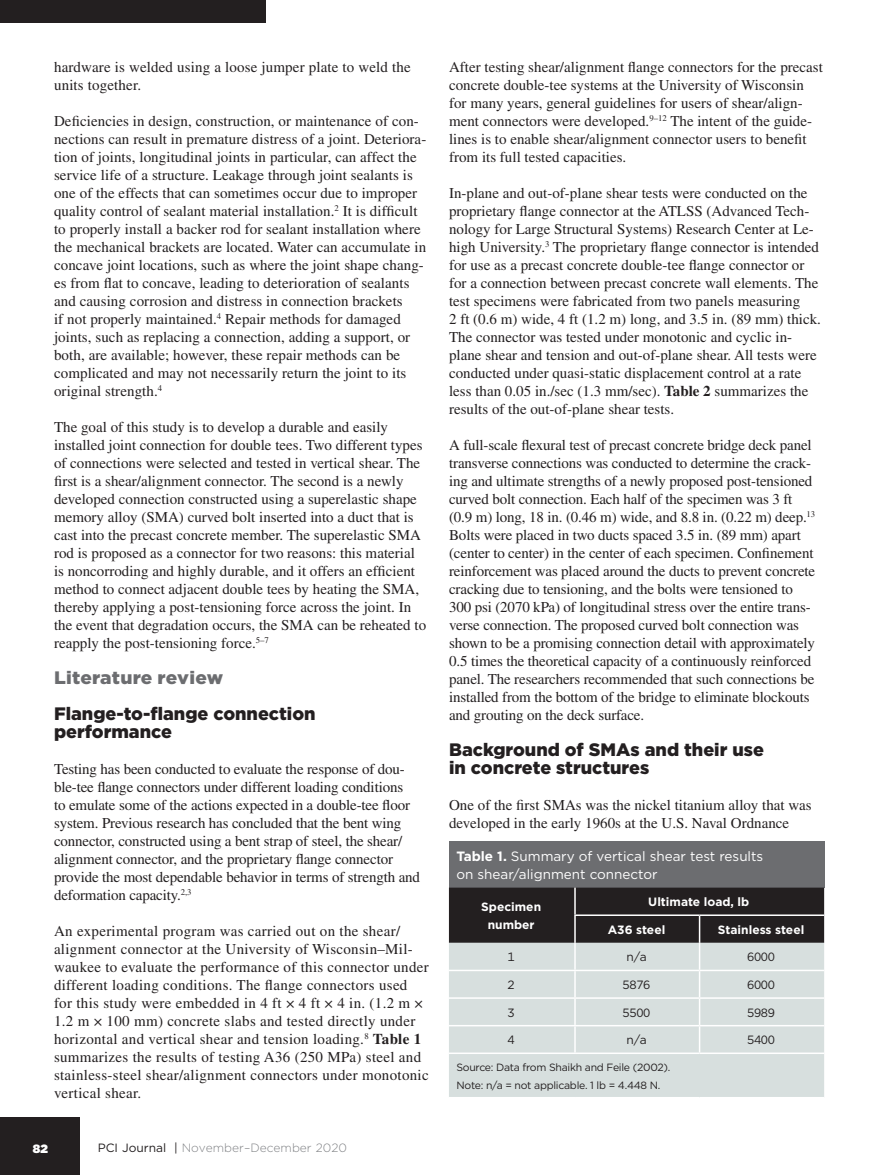
<style>
.page{position:relative;width:878px;height:1175px;background:#fff}
.page>*{position:absolute;margin:0;border:0;box-sizing:border-box;transform-origin:0 0}
.Subhead2{font:900 18px/18px "Gotham";color:#231f20}
.Subhead{font:900 18px "Gotham";letter-spacing:.01em;color:#6c6d70;scale:1.06 1}
.Body{font:15px/18px "Times LT Std";color:#231f20}
.Body-2{font:15px/18px "Times LT Std";letter-spacing:.02em;color:#231f20}
.Table_title_head{font:13.5px/18px "Gotham";color:#fff}
.Table_head_bold{font:700 12px/18px "Gotham";color:#fff;text-align:center}
.Table_body_centered{font:12px "Gotham";letter-spacing:-.025em;color:#231f20}
.t1{font:300 12px "Gotham";color:#808285}
.t2{font:900 12px "Gotham";color:#fff}
.Table_note{font:10.5px/18px "Gotham";letter-spacing:-.025em;color:#231f20}
.s1{font-weight:700}
.s2{font-weight:400;color:#231f20}
</style>
<div class="page">
<div style="left:0;top:1117px;width:80px;height:57px;background:#231f20"></div>
<div style="left:0;top:0;width:266px;height:23px;background:#231f20"></div>
<div style="left:449px;top:840px;width:375px;height:47px;background:#6c6d70"></div>
<div style="left:449px;top:1054px;width:375px;height:42px;background:#d7dfde"></div>
<svg style="left:449px;top:887px;width:375px;height:165px;background:#9b9f9f"></svg>
<hr style="left:698px;top:942px;width:2px;height:27px;background:#fff">
<hr style="left:449px;top:969px;width:126px;height:2px;background:#fff">
<hr style="left:575px;top:969px;width:124px;height:2px;background:#fff">
<hr style="left:699px;top:969px;width:125px;height:2px;background:#fff">
<p class="Body" style="left:54px;top:58px;width:358px">hardware is welded using a loose jumper plate to weld the units together.</p>
<p class="Body" style="left:54px;top:112px;width:374px">Deficiencies in design, construction, or maintenance of con&shy;nections can result in premature distress of a joint. Deteriora&shy;tion of joints, longitudinal joints in particular, can affect the service life of a structure. Leakage through joint sealants is one of the effects that can sometimes occur due to improper quality control of sealant material installation.<sup>2</sup> It is difficult to properly install a backer rod for sealant installation where the mechanical brackets are located. Water can accumulate in concave joint locations, such as where the joint shape chang&shy;es from flat to concave, leading to deterioration of sealants and causing corrosion and distress in connection brackets<br>if not properly maintained.<sup>4</sup> Repair methods for damaged joints, such as replacing a connection, adding a support, or both, are available; however, these repair methods can be complicated and may not necessarily return the joint to its original strength.<sup>4</sup></p>
<p class="Body" style="left:54px;top:418px;width:373px">The goal of this study is to develop a durable and easily installed joint connection for double tees. Two different types of connections were selected and tested in vertical shear. The first is a shear/alignment connector. The second is a newly developed connection constructed using a superelastic shape memory alloy (SMA) curved bolt inserted into a duct that is cast into the precast concrete member. The superelastic SMA rod is proposed as a connector for two reasons: this material is noncorroding and highly durable, and it offers an efficient method to connect adjacent double tees by heating the SMA, thereby applying a post-tensioning force across the joint. In the event that degradation occurs, the SMA can be reheated to reapply the post-tensioning force.<sup>5–7</sup></p>
<p class="Subhead" style="left:54px;top:665px;width:161px">Literature review</p>
<p class="Subhead2" style="left:54px;top:704px;width:263px">Flange-to-flange connection performance</p>
<p class="Body" style="left:54px;top:760px;width:367px">Testing has been conducted to evaluate the response of dou&shy;ble-tee flange connectors under different loading conditions<br>to emulate some of the actions expected in a double-tee floor system. Previous research has concluded that the bent wing connector, constructed using a bent strap of steel, the shear/ alignment connector, and the proprietary flange connector provide the most dependable behavior in terms of strength and deformation capacity.<sup>2,3</sup></p>
<p class="Body-2" style="left:54px;top:922px;width:376px">An experimental program was carried out on the shear/ alignment connector at the University of Wisconsin–Mil&shy;waukee to evaluate the performance of this connector under different loading conditions. The flange connectors used for this study were embedded in 4 ft × 4 ft × 4 in. (1.2 m × 1.2 m × 100 mm) concrete slabs and tested directly under horizontal and vertical shear and tension loading.<sup>8</sup> <span class="s1">Table 1 </span>summarizes the results of testing A36 (250 MPa) steel and stainless-steel shear/alignment connectors under monotonic vertical shear.</p>
<p class="t2" style="left:33px;top:1139px;width:17px">82</p>
<p class="t1" style="left:98px;top:1140px;width:251px"><span class="s2">PCI Journal</span> <span class="s2">|</span> November–December 2020</p>
<p class="Body" style="left:449px;top:58px;width:375px">After testing shear/alignment flange connectors for the precast concrete double-tee systems at the University of Wisconsin for many years, general guidelines for users of shear/align&shy;ment connectors were developed.<sup>9–12</sup> The intent of the guide&shy;lines is to enable shear/alignment connector users to benefit from its full tested capacities.</p>
<p class="Body" style="left:449px;top:184px;width:373px">In-plane and out-of-plane shear tests were conducted on the proprietary flange connector at the ATLSS (Advanced Tech&shy;nology for Large Structural Systems) Research Center at Le&shy;high University.<sup>3</sup> The proprietary flange connector is intended for use as a precast concrete double-tee flange connector or for a connection between precast concrete wall elements. The test specimens were fabricated from two panels measuring<br>2 ft (0.6 m) wide, 4 ft (1.2 m) long, and 3.5 in. (89 mm) thick.<br>The connector was tested under monotonic and cyclic in&shy;plane shear and tension and out-of-plane shear. All tests were conducted under quasi-static displacement control at a rate less than 0.05 in./sec (1.3 mm/sec). <span class="s1">Table 2</span> summarizes the results of the out-of-plane shear tests.</p>
<p class="Body" style="left:449px;top:436px;width:367px">A full-scale flexural test of precast concrete bridge deck panel transverse connections was conducted to determine the crack&shy;ing and ultimate strengths of a newly proposed post-tensioned curved bolt connection. Each half of the specimen was 3 ft (0.9 m) long, 18 in. (0.46 m) wide, and 8.8 in. (0.22 m) deep.<sup>13<br></sup>Bolts were placed in two ducts spaced 3.5 in. (89 mm) apart (center to center) in the center of each specimen. Confinement reinforcement was placed around the ducts to prevent concrete cracking due to tensioning, and the bolts were tensioned to 300 psi (2070 kPa) of longitudinal stress over the entire trans&shy;verse connection. The proposed curved bolt connection was shown to be a promising connection detail with approximately 0.5 times the theoretical capacity of a continuously reinforced panel. The researchers recommended that such connections be installed from the bottom of the bridge to eliminate blockouts and grouting on the deck surface.</p>
<p class="Subhead2" style="left:449px;top:740px;width:316px">Background of SMAs and their use in concrete structures</p>
<p class="Body" style="left:449px;top:796px;width:364px">One of the first SMAs was the nickel titanium alloy that was developed in the early 1960s at the U.S. Naval Ordnance</p>
<p class="Table_title_head" style="left:456px;top:846px;width:308px"><span class="s1">Table 1.</span> Summary of vertical shear test results on shear/alignment connector</p>
<p class="Table_head_bold" style="left:481px;top:897px;width:61px">Specimen number</p>
<p class="Table_head_bold" style="left:648px;top:893px;width:103px">Ultimate load, lb</p>
<p class="Table_head_bold" style="left:607px;top:920px;width:59px">A36 steel</p>
<p class="Table_head_bold" style="left:718px;top:920px;width:88px">Stainless steel</p>
<p class="Table_body_centered" style="left:507px;top:949px;width:9px">1</p>
<p class="Table_body_centered" style="left:626px;top:949px;width:22px">n/a</p>
<p class="Table_body_centered" style="left:747px;top:949px;width:29px">6000</p>
<p class="Table_body_centered" style="left:507px;top:977px;width:9px">2</p>
<p class="Table_body_centered" style="left:622px;top:977px;width:29px">5876</p>
<p class="Table_body_centered" style="left:747px;top:977px;width:29px">6000</p>
<p class="Table_body_centered" style="left:507px;top:1004px;width:9px">3</p>
<p class="Table_body_centered" style="left:622px;top:1004px;width:29px">5500</p>
<p class="Table_body_centered" style="left:747px;top:1004px;width:29px">5989</p>
<p class="Table_body_centered" style="left:507px;top:1032px;width:9px">4</p>
<p class="Table_body_centered" style="left:626px;top:1032px;width:22px">n/a</p>
<p class="Table_body_centered" style="left:747px;top:1032px;width:29px">5400</p>
<p class="Table_note" style="left:456px;top:1057px;width:215px">Source: Data from Shaikh and Feile (2002).<br>Note: n/a = not applicable. 1 lb = 4.448 N.</p>
</div>
